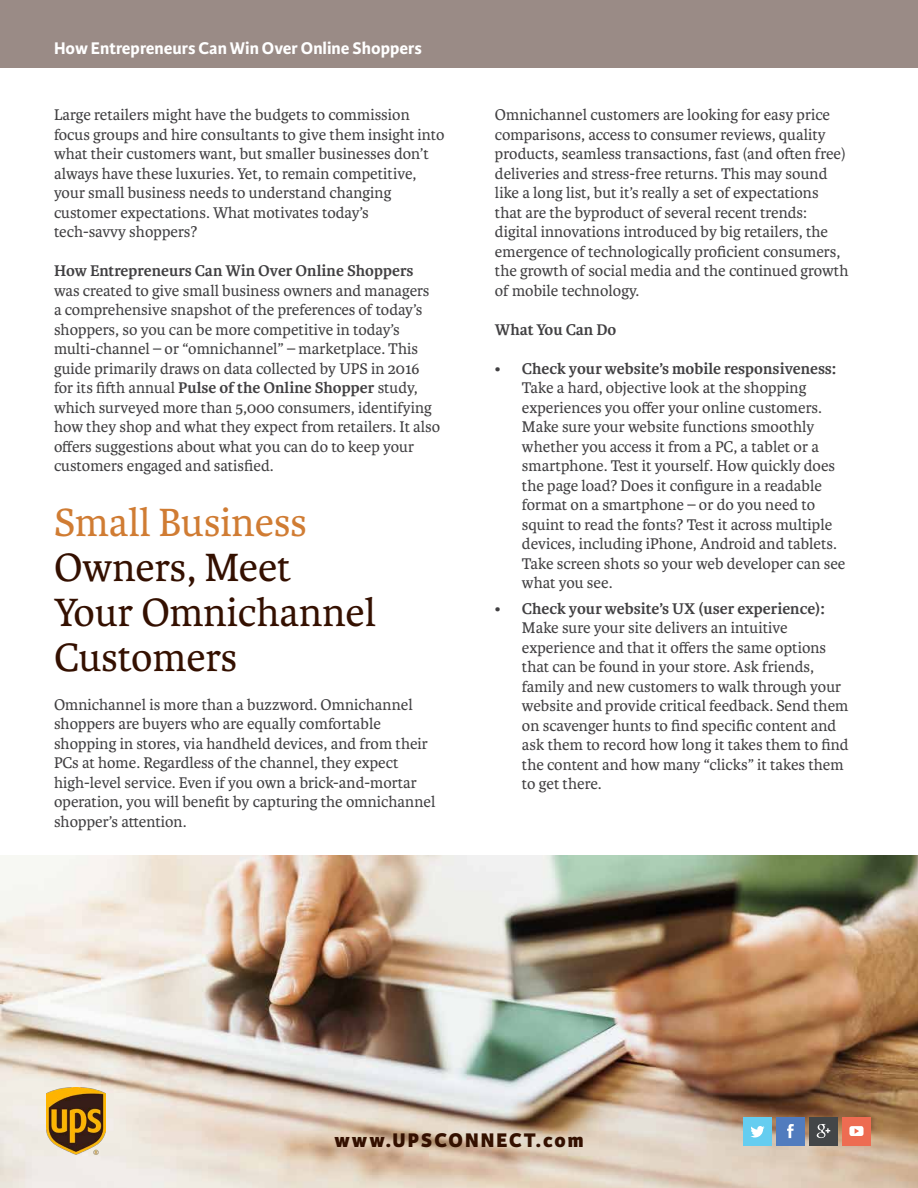
<style>
.page{position:relative;width:918px;height:1188px;background:#fff}
.page>*{position:absolute;margin:0;border:0;box-sizing:border-box;transform-origin:0 0}
.t1{font:42px/45px "Karmina";color:#341000}
.t2{font:42px "Karmina";color:#d07c33}
.t3{font:800 21px "Karmina Sans";letter-spacing:.1em;color:#341000}
.t4{font:700 18px "Karmina Sans";color:#fff}
.t5{font:16.5px/19.5px "Karmina";color:#414042}
.t6{font:700 16.5px "Karmina";color:#414042}
.s1{font-weight:700}
</style>
<div class="page">
<div style="left:0;top:0;width:918px;height:68px;background:#9a8b86"></div>
<img style="left:0;top:855px;width:918px;height:333px">
<img style="left:46px;top:1088px;width:60px;height:67px">
<div style="left:743px;top:1117px;width:29px;height:28px;background:#65cdf0"></div>
<svg style="left:750px;top:1126px;width:15px;height:11px"></svg>
<div style="left:776px;top:1117px;width:29px;height:28px;background:#517cbe"></div>
<svg style="left:787px;top:1124px;width:7px;height:14px"></svg>
<div style="left:842px;top:1117px;width:29px;height:28px;background:#ed6c52"></div>
<svg style="left:849px;top:1126px;width:15px;height:10px"></svg>
<div style="left:809px;top:1117px;width:29px;height:28px;background:#434648"></div>
<svg style="left:817px;top:1124px;width:13px;height:14px"></svg>
<p class="t4" style="left:54px;top:38px;width:369px">How Entrepreneurs Can Win Over Online Shoppers</p>
<p class="t5" style="left:54px;top:106px;width:392px">Large retailers might have the budgets to commission focus groups and hire consultants to give them insight into what their customers want, but smaller businesses don’t always have these luxuries. Yet, to remain competitive, your small business needs to understand changing customer expectations. What motivates today’s tech-savvy shoppers?</p>
<p class="t6" style="left:54px;top:262px;width:361px">How Entrepreneurs Can Win Over Online Shoppers</p>
<p class="t5" style="left:54px;top:281px;width:388px">was created to give small business owners and managers a comprehensive snapshot of the preferences of today’s shoppers, so you can be more competitive in today’s multi-channel – or “omnichannel” – marketplace. This guide primarily draws on data collected by UPS in 2016 for its fifth annual <span class="s1">Pulse of the Online Shopper</span> study, which surveyed more than 5,000 consumers, identifying how they shop and what they expect from retailers. It also offers suggestions about what you can do to keep your customers engaged and satisfied.</p>
<h1 class="t2" style="left:54px;top:499px;width:255px">Small Business</h1>
<h1 class="t1" style="left:54px;top:545px;width:323px">Owners, Meet<br>Your Omnichannel<br>Customers</h1>
<p class="t5" style="left:54px;top:695px;width:383px">Omnichannel is more than a buzzword. Omnichannel shoppers are buyers who are equally comfortable shopping in stores, via handheld devices, and from their PCs at home. Regardless of the channel, they expect high-level service. Even if you own a brick-and-mortar operation, you will benefit by capturing the omnichannel shopper’s attention.</p>
<p class="t5" style="left:495px;top:106px;width:355px">Omnichannel customers are looking for easy price comparisons, access to consumer reviews, quality products, seamless transactions, fast (and often free) deliveries and stress-free returns. This may sound like a long list, but it’s really a set of expectations that are the byproduct of several recent trends: digital innovations introduced by big retailers, the emergence of technologically proficient consumers, the growth of social media and the continued growth of mobile technology.</p>
<p class="t6" style="left:495px;top:320px;width:123px">What You Can Do</p>
<p class="t6" style="left:495px;top:359px;width:343px">• Check your website’s mobile responsiveness:</p>
<p class="t5" style="left:522px;top:379px;width:325px">Take a hard, objective look at the shopping experiences you offer your online customers.<br>Make sure your website functions smoothly whether you access it from a PC, a tablet or a smartphone. Test it yourself. How quickly does the page load? Does it configure in a readable format on a smartphone – or do you need to squint to read the fonts? Test it across multiple devices, including iPhone, Android and tablets.<br>Take screen shots so your web developer can see what you see.</p>
<p class="t6" style="left:495px;top:599px;width:331px">• Check your website’s UX (user experience):</p>
<p class="t5" style="left:522px;top:619px;width:328px">Make sure your site delivers an intuitive experience and that it offers the same options that can be found in your store. Ask friends, family and new customers to walk through your website and provide critical feedback. Send them on scavenger hunts to find specific content and ask them to record how long it takes them to find the content and how many “clicks” it takes them to get there.</p>
<p class="t3" style="left:334px;top:1128px;width:251px">www.UPSCONNECT.com</p>
</div>
